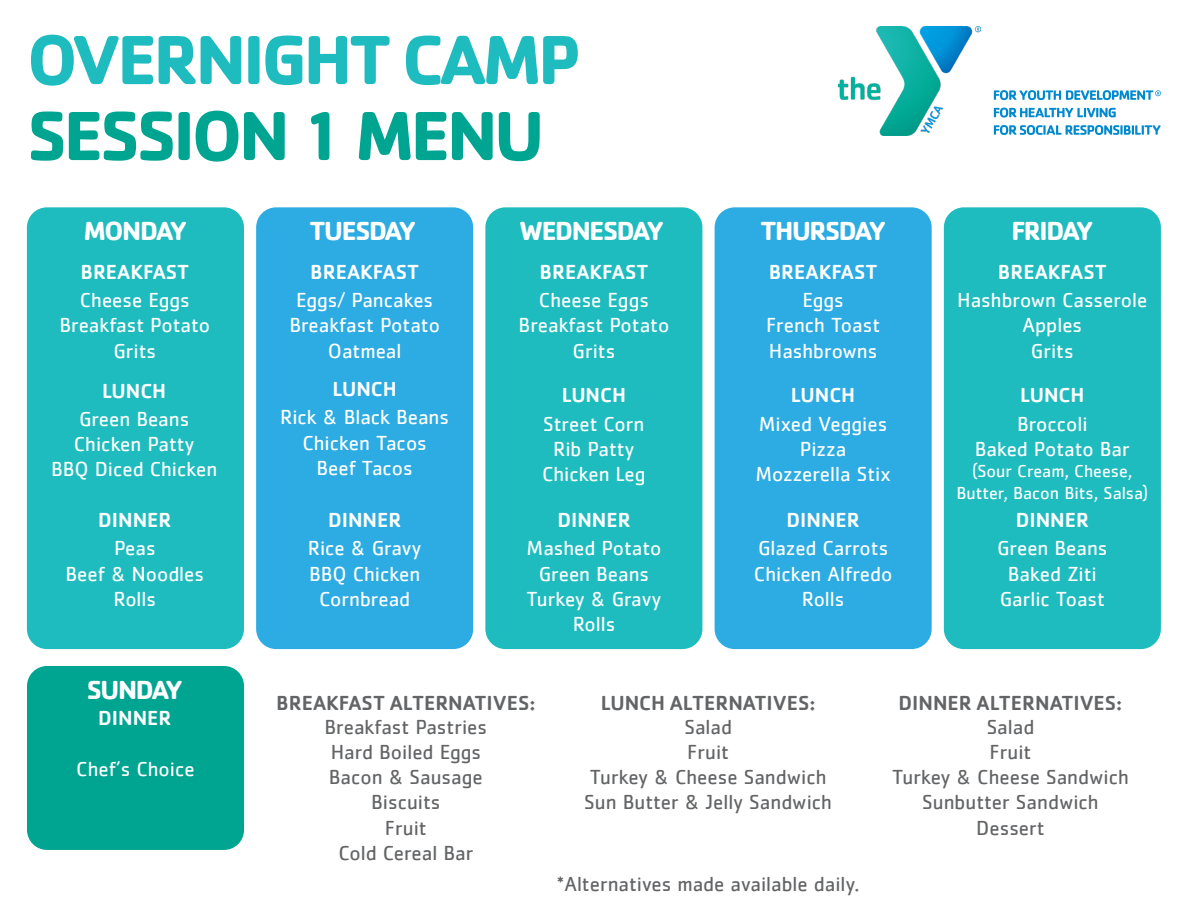
<style>
.page{position:relative;width:1188px;height:918px;background:#fff}
.page>*{position:absolute;margin:0;border:0;box-sizing:border-box;transform-origin:0 0}
.t1{font:700 72px "Cachet";letter-spacing:-.05em;color:#1ebcbe}
.t2{font:700 72px "Cachet";letter-spacing:-.05em;color:#00a591}
.t3{font:700 27px "Cachet";letter-spacing:-.05em;color:#fff}
.t4{font:21px/25.2px "Cachet";color:#fff;text-align:center}
.t5{font:21px/25.2px "Cachet";color:#636466;text-align:center}
.t6{font:500 21px "Cachet";color:#fff}
.t7{font:500 21px "Cachet";color:#636466}
.t8{font:18px/21.6px "Cachet";color:#fff;text-align:center}
</style>
<div class="page">
<img style="left:838px;top:27px;width:143px;height:109px">
<svg style="left:994px;top:108px;width:122px;height:10px"></svg>
<svg style="left:994px;top:125px;width:167px;height:10px"></svg>
<svg style="left:994px;top:90px;width:167px;height:10px"></svg>
<div style="left:27px;top:207px;width:217px;height:442px;background:#1ebcbe;border-radius:20px"></div>
<div style="left:256px;top:207px;width:217px;height:442px;background:#2cace2;border-radius:20px"></div>
<div style="left:485px;top:207px;width:217px;height:442px;background:#1ebcbe;border-radius:20px"></div>
<div style="left:715px;top:207px;width:217px;height:442px;background:#2cace2;border-radius:20px"></div>
<div style="left:944px;top:207px;width:217px;height:442px;background:#1ebcbe;border-radius:20px"></div>
<div style="left:27px;top:666px;width:217px;height:184px;background:#00a591;border-radius:20px"></div>
<h1 class="t1" style="left:27px;top:13px;width:556px">OVERNIGHT CAMP</h1>
<h1 class="t2" style="left:27px;top:89px;width:519px">SESSION 1 MENU</h1>
<p class="t3" style="left:84px;top:214px;width:105px">MONDAY</p>
<p class="t3" style="left:310px;top:213px;width:108px">TUESDAY</p>
<p class="t3" style="left:520px;top:213px;width:146px">WEDNESDAY</p>
<p class="t3" style="left:760px;top:213px;width:127px">THURSDAY</p>
<p class="t3" style="left:1011px;top:213px;width:84px">FRIDAY</p>
<p class="t6" style="left:80px;top:259px;width:110px">BREAKFAST</p>
<p class="t4" style="left:59px;top:287px;width:152px">Cheese Eggs<br>Breakfast Potato<br>Grits</p>
<p class="t6" style="left:310px;top:259px;width:110px">BREAKFAST</p>
<p class="t4" style="left:289px;top:287px;width:152px">Eggs/ Pancakes<br>Breakfast Potato<br>Oatmeal</p>
<p class="t6" style="left:540px;top:259px;width:110px">BREAKFAST</p>
<p class="t4" style="left:519px;top:287px;width:152px">Cheese Eggs<br>Breakfast Potato<br>Grits</p>
<p class="t6" style="left:769px;top:259px;width:110px">BREAKFAST</p>
<p class="t4" style="left:766px;top:287px;width:116px">Eggs<br>French Toast<br>Hashbrowns</p>
<p class="t6" style="left:998px;top:259px;width:110px">BREAKFAST</p>
<p class="t4" style="left:957px;top:287px;width:192px">Hashbrown Casserole<br>Apples<br>Grits</p>
<p class="t6" style="left:102px;top:378px;width:66px">LUNCH</p>
<p class="t4" style="left:51px;top:406px;width:168px">Green Beans<br>Chicken Patty<br>BBQ Diced Chicken</p>
<p class="t6" style="left:98px;top:507px;width:75px">DINNER</p>
<p class="t4" style="left:66px;top:535px;width:140px">Peas<br>Beef &amp; Noodles<br>Rolls</p>
<p class="t3" style="left:87px;top:672px;width:97px">SUNDAY</p>
<p class="t6" style="left:98px;top:705px;width:75px">DINNER</p>
<p class="t4" style="left:76px;top:756px;width:120px">Chef’s Choice</p>
<p class="t6" style="left:332px;top:376px;width:66px">LUNCH</p>
<p class="t4" style="left:280px;top:404px;width:170px">Rick &amp; Black Beans<br>Chicken Tacos<br>Beef Tacos</p>
<p class="t6" style="left:328px;top:507px;width:75px">DINNER</p>
<p class="t4" style="left:308px;top:535px;width:115px">Rice &amp; Gravy<br>BBQ Chicken<br>Cornbread</p>
<p class="t6" style="left:562px;top:382px;width:66px">LUNCH</p>
<p class="t4" style="left:542px;top:411px;width:105px">Street Corn<br>Rib Patty<br>Chicken Leg</p>
<p class="t6" style="left:557px;top:507px;width:75px">DINNER</p>
<p class="t4" style="left:527px;top:535px;width:136px">Mashed Potato<br>Green Beans<br>Turkey &amp; Gravy<br>Rolls</p>
<p class="t6" style="left:791px;top:382px;width:66px">LUNCH</p>
<p class="t4" style="left:755px;top:411px;width:137px">Mixed Veggies<br>Pizza<br>Mozzerella Stix</p>
<p class="t6" style="left:787px;top:507px;width:75px">DINNER</p>
<p class="t4" style="left:754px;top:535px;width:140px">Glazed Carrots<br>Chicken Alfredo<br>Rolls</p>
<p class="t6" style="left:1020px;top:382px;width:66px">LUNCH</p>
<p class="t4" style="left:975px;top:411px;width:157px">Broccoli<br>Baked Potato Bar</p>
<p class="t8" style="left:956px;top:460px;width:193px">(Sour Cream, Cheese,<br>Butter, Bacon Bits, Salsa)</p>
<p class="t6" style="left:1016px;top:507px;width:75px">DINNER</p>
<p class="t4" style="left:997px;top:535px;width:112px">Green Beans<br>Baked Ziti<br>Garlic Toast</p>
<p class="t7" style="left:276px;top:690px;width:261px">BREAKFAST ALTERNATIVES:</p>
<p class="t5" style="left:325px;top:714px;width:164px">Breakfast Pastries<br>Hard Boiled Eggs<br>Bacon &amp; Sausage<br>Biscuits<br>Fruit<br>Cold Cereal Bar</p>
<p class="t7" style="left:601px;top:690px;width:216px">LUNCH ALTERNATIVES:</p>
<p class="t5" style="left:584px;top:714px;width:249px">Salad<br>Fruit<br>Turkey &amp; Cheese Sandwich<br>Sun Butter &amp; Jelly Sandwich</p>
<p class="t5" style="left:557px;top:871px;width:304px">*Alternatives made available daily.</p>
<p class="t7" style="left:899px;top:690px;width:225px">DINNER ALTERNATIVES:</p>
<p class="t5" style="left:892px;top:714px;width:238px">Salad<br>Fruit<br>Turkey &amp; Cheese Sandwich<br>Sunbutter Sandwich<br>Dessert</p>
</div>
